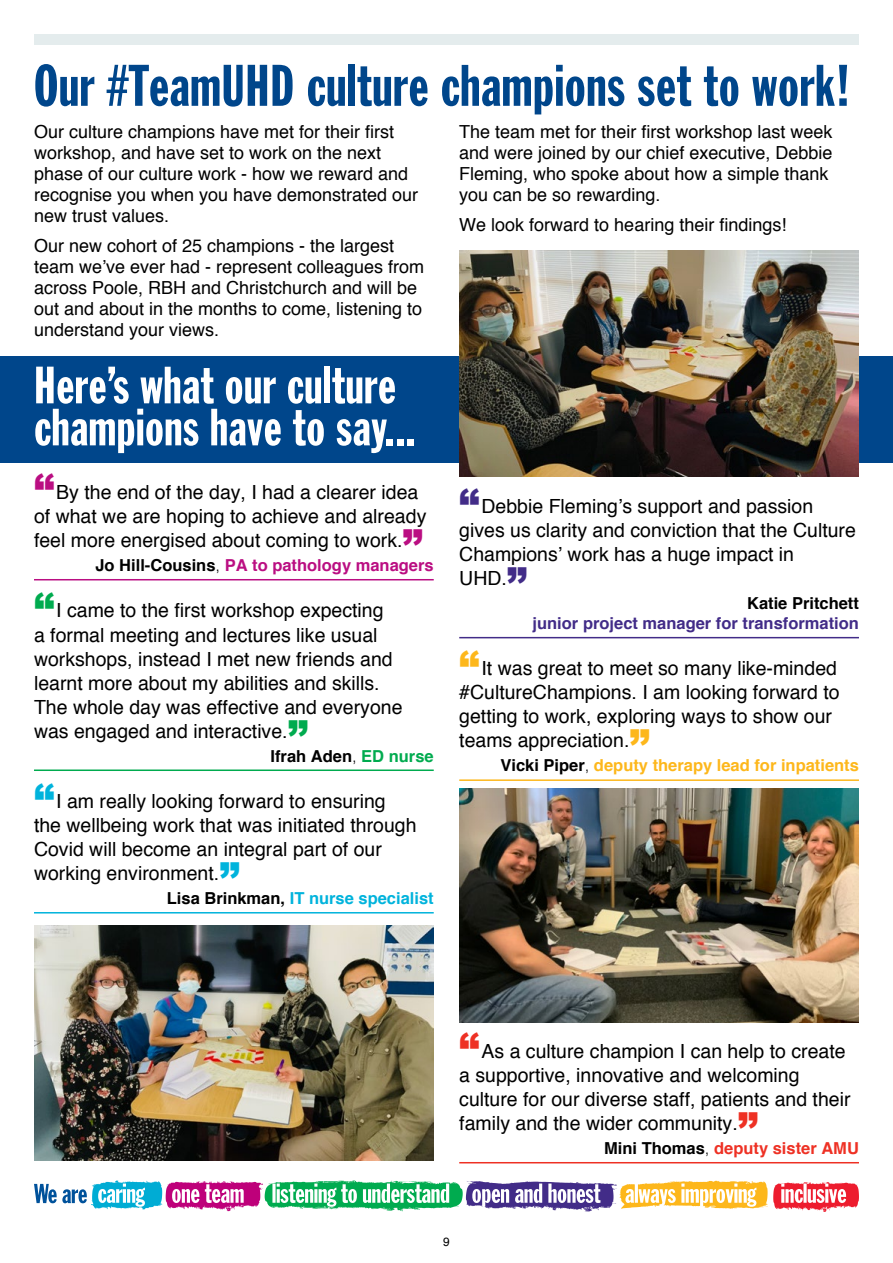
<style>
.page{position:relative;width:893px;height:1263px;background:#fff}
.page>*{position:absolute;margin:0;border:0;box-sizing:border-box;transform-origin:0 0}
.t1{font:extra-condensed 57px "Franklin Gothic Extra Condensed S Si";letter-spacing:.01em;color:#00468b}
.t2{font:extra-condensed 51px/42px "Franklin Gothic Extra Condensed S Si";letter-spacing:.01em;color:#fff}
.t3{font:19.5px/24px "Helvetica";color:#000}
.t4{font:18px/21px "Helvetica";color:#000}
.t5{font:700 16.5px "Helvetica";color:#fdb71b}
.t6{font:700 16.5px "Helvetica";color:#422c88}
.t7{font:700 16.5px "Helvetica";color:#ba0e82}
.t8{font:700 16.5px "Helvetica";color:#000}
.t9{font:700 16.5px "Helvetica";color:#00b3dc}
.t10{font:700 16.5px "Helvetica";color:#ee3124}
.t11{font:12px "Helvetica";color:#000}
.s1{font-family:"Arial";font-weight:900;font-size:40.5px;color:#ba0e82}
.s2{color:#000}
.s3{font-weight:300;color:#000}
.s4{font-family:"Arial";font-weight:900;font-size:40.5px;color:#00ab4f}
.s5{font-weight:300}
.s6{color:#00ab4f}
.s7{font-family:"Arial";font-weight:900;font-size:40.5px;color:#00b3dc}
.s8{font-family:"Arial";font-weight:900;font-size:40.5px;color:#422c88}
.s9{font-family:"Arial";font-weight:900;font-size:40.5px;color:#fdb71b}
.s10{font-family:"Arial";font-weight:900;font-size:40.5px;color:#ee3124}
</style>
<div class="page">
<div style="left:34px;top:34px;width:825px;height:11px;background:#e4eced"></div>
<div style="left:0;top:356px;width:893px;height:107px;background:#00468b"></div>
<svg style="left:34px;top:1180px;width:825px;height:32px"></svg>
<hr style="left:34px;top:579px;width:400px;height:1px;background:#ba0e82">
<hr style="left:34px;top:769px;width:400px;height:2px;background:#00ab4f">
<hr style="left:34px;top:912px;width:400px;height:1px;background:#00b3dc">
<img style="left:34px;top:926px;width:400px;height:235px">
<img style="left:459px;top:250px;width:400px;height:226px">
<hr style="left:459px;top:637px;width:400px;height:1px;background:#422c88">
<hr style="left:459px;top:779px;width:400px;height:2px;background:#fdb71b">
<hr style="left:459px;top:1162px;width:400px;height:1px;background:#ee3124">
<img style="left:459px;top:788px;width:400px;height:235px">
<h1 class="t1" style="left:34px;top:55px;width:818px">Our #TeamUHD culture champions set to work!</h1>
<p class="t4" style="left:34px;top:121px;width:386px">Our culture champions have met for their first workshop, and have set to work on the next phase of our culture work - how we reward and recognise you when you have demonstrated our new trust values.</p>
<p class="t4" style="left:34px;top:235px;width:392px">Our new cohort of 25 champions - the largest team we’ve ever had - represent colleagues from across Poole, RBH and Christchurch and will be out and about in the months to come, listening to understand your views.</p>
<p class="t4" style="left:459px;top:121px;width:375px">The team met for their first workshop last week and were joined by our chief executive, Debbie Fleming, who spoke about how a simple thank you can be so rewarding.</p>
<p class="t4" style="left:459px;top:214px;width:329px">We look forward to hearing their findings!</p>
<h2 class="t2" style="left:34px;top:364px;width:383px">Here’s what our culture champions have to say...</h2>
<p class="t3" style="left:34px;top:480px;width:394px"><span class="s1">“</span>By the end of the day, I had a clearer idea of what we are hoping to achieve and already feel more energised about coming to work.<span class="s1">”</span></p>
<p class="t7" style="left:95px;top:555px;width:340px"><span class="s2">Jo Hill-Cousins</span><span class="s3">,</span> PA to pathology managers</p>
<p class="t3" style="left:34px;top:598px;width:370px"><span class="s4">“</span>I came to the first workshop expecting<br>a formal meeting and lectures like usual workshops, instead I met new friends and learnt more about my abilities and skills.<br>The whole day was effective and everyone was engaged and interactive.<span class="s4">”</span></p>
<p class="t8" style="left:270px;top:745px;width:165px">Ifrah Aden<span class="s5">,</span> <span class="s6">ED nurse</span></p>
<p class="t3" style="left:34px;top:789px;width:384px"><span class="s7">“</span>I am really looking forward to ensuring the wellbeing work that was initiated through Covid will become an integral part of our working environment.<span class="s7">”</span></p>
<p class="t9" style="left:167px;top:888px;width:268px"><span class="s2">Lisa Brinkman,</span> IT nurse specialist</p>
<p class="t3" style="left:459px;top:494px;width:398px"><span class="s8">“</span>Debbie Fleming’s support and passion gives us clarity and conviction that the Culture<br>Champions’ work has a huge impact in<br>UHD.<span class="s8">”</span></p>
<p class="t8" style="left:747px;top:593px;width:113px">Katie Pritchett</p>
<p class="t6" style="left:533px;top:613px;width:328px">junior project manager for transformation</p>
<p class="t3" style="left:459px;top:656px;width:382px"><span class="s9">“</span>It was great to meet so many like-minded #CultureChampions. I am looking forward to getting to work, exploring ways to show our teams appreciation.<span class="s9">”</span></p>
<p class="t5" style="left:500px;top:755px;width:360px"><span class="s2">Vicki Piper</span><span class="s3">,</span> deputy therapy lead for inpatients</p>
<p class="t3" style="left:459px;top:1039px;width:393px"><span class="s10">“</span>As a culture champion I can help to create a supportive, innovative and welcoming culture for our diverse staff, patients and their family and the wider community.<span class="s10">”</span></p>
<p class="t10" style="left:604px;top:1138px;width:256px"><span class="s2">Mini Thomas</span><span class="s3">,</span> deputy sister AMU</p>
<p class="t11" style="left:443px;top:1235px;width:8px">9</p>
</div>
